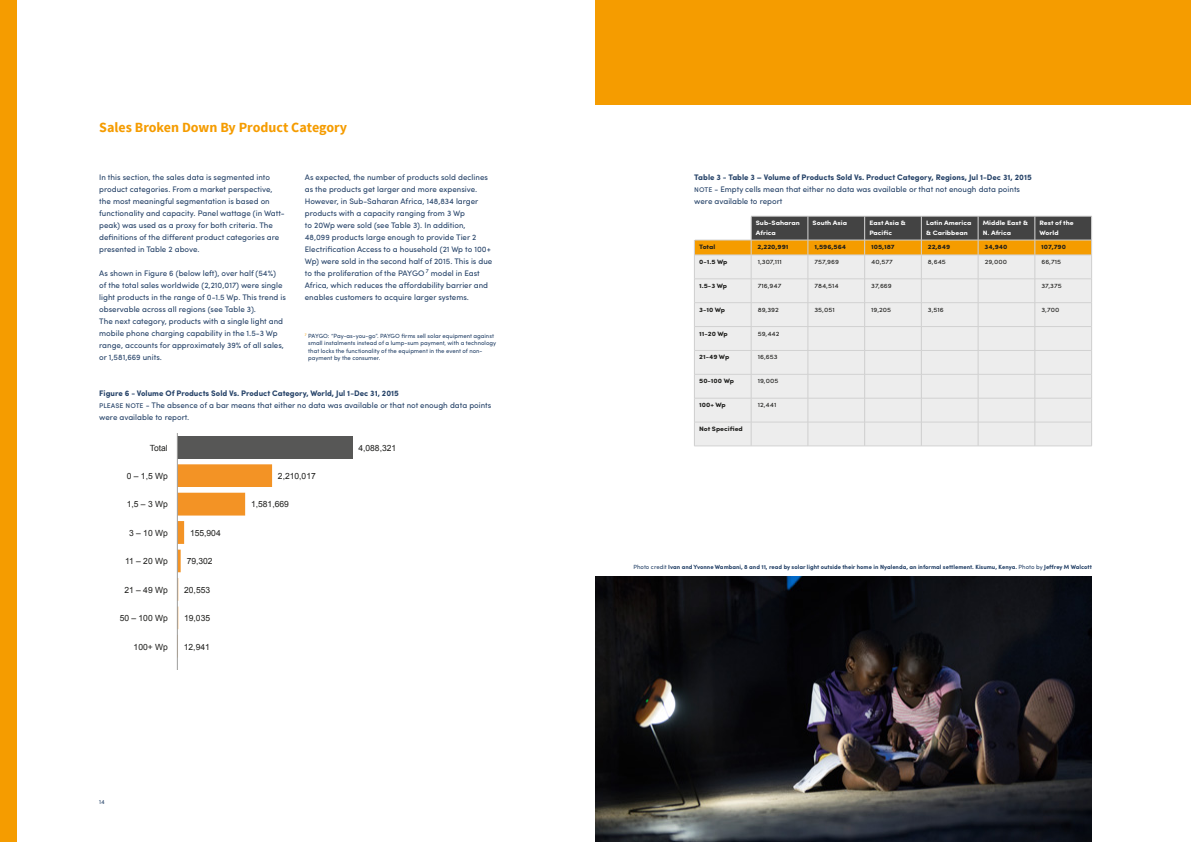
<style>
.page{position:relative;width:1191px;height:842px;background:#fff}
.page>*{position:absolute;margin:0;border:0;box-sizing:border-box;transform-origin:0 0}
.Subtitle{font:700 14px "Source Sans Pro";color:#f59c00}
.t1{font:8.5px "Arial";color:#1d1d1b}
.Text{font:8px/12px "Sofia Pro";color:#244167}
.Text-2{font:700 8px "Sofia Pro";color:#244167}
.Table_text{font:6.3px "Sofia Pro";color:#1d1d1b;scale:1.12 1}
.Table_text-2{font:700 6.3px "Sofia Pro";color:#1d1d1b;scale:1.12 1}
.Table_text-3{font:700 6.3px/9.5px "Sofia Pro";color:#fff;scale:1.12 1}
.Footnote_text{font:6px/7.2px "Sofia Pro";color:#244167}
.Text-3{font:700 6px "Sofia Pro";color:#244167}
.s1{font-weight:400}
</style>
<div class="page">
<div style="left:0;top:0;width:17px;height:842px;background:#f59c00"></div>
<div style="left:595px;top:0;width:596px;height:105px;background:#f59c00"></div>
<div style="left:177px;top:436px;width:175px;height:23px;background:#575756"></div>
<svg style="left:178px;top:464px;width:94px;height:165px"></svg>
<hr style="left:177px;top:433px;width:1px;height:237px;background:#9d9d9c">
<hr style="left:694px;top:446px;width:57px;height:1px;background:#d0d0d0">
<hr style="left:751px;top:446px;width:57px;height:1px;background:#d0d0d0">
<hr style="left:808px;top:446px;width:56px;height:1px;background:#d0d0d0">
<hr style="left:864px;top:446px;width:57px;height:1px;background:#d0d0d0">
<hr style="left:921px;top:446px;width:57px;height:1px;background:#d0d0d0">
<hr style="left:978px;top:446px;width:56px;height:1px;background:#d0d0d0">
<hr style="left:1034px;top:446px;width:57px;height:1px;background:#d0d0d0">
<svg style="left:694px;top:216px;width:398px;height:230px;background:#ddd8cf"></svg>
<img style="left:595px;top:576px;width:496px;height:266px">
<p class="Subtitle" style="left:99px;top:118px;width:249px">Sales Broken Down By Product Category</p>
<p class="Text" style="left:99px;top:171px;width:187px">In this section, the sales data is segmented into product categories. From a market perspective, the most meaningful segmentation is based on functionality and capacity. Panel wattage (in Watt&shy;peak) was used as a proxy for both criteria. The definitions of the different product categories are presented in Table 2 above.</p>
<p class="Text" style="left:99px;top:267px;width:188px">As shown in Figure 6 (below left), over half (54%)<br>of the total sales worldwide (2,210,017) were single light products in the range of 0-1.5 Wp. This trend is observable across all regions (see Table 3).</p>
<p class="Text" style="left:99px;top:315px;width:186px">The next category, products with a single light and mobile phone charging capability in the 1.5-3 Wp range, accounts for approximately 39% of all sales, or 1,581,669 units.</p>
<p class="Text-2" style="left:99px;top:387px;width:301px">Figure 6 - Volume Of Products Sold Vs. Product Category, World, Jul 1-Dec 31, 2015</p>
<p class="Text" style="left:99px;top:399px;width:394px">please note - The absence of a bar means that either no data was available or that not enough data points were available to report.</p>
<p class="Text" style="left:305px;top:171px;width:189px">As expected, the number of products sold declines as the products get larger and more expensive.<br>However, in Sub-Saharan Africa, 148,834 larger products with a capacity ranging from 3 Wp<br>to 20Wp were sold (see Table 3). In addition, 48,099 products large enough to provide Tier 2<br>Electrification Access to a household (21 Wp to 100+ Wp) were sold in the second half of 2015. This is due to the proliferation of the PAYGO <sup>7</sup> model in East Africa, which reduces the affordability barrier and enables customers to acquire larger systems.</p>
<p class="Footnote_text" style="left:308px;top:332px;width:189px;text-indent:-3px"><sup>7</sup> PAYGO: “Pay-as-you-go”. PAYGO firms sell solar equipment against small instalments instead of a lump-sum payment, with a technology that locks the functionality of the equipment in the event of non&shy;payment by the consumer.</p>
<p class="t1" style="left:150px;top:442px;width:19px">Total</p>
<p class="t1" style="left:358px;top:442px;width:39px">4,088,321</p>
<p class="t1" style="left:127px;top:470px;width:43px">0 – 1,5 Wp</p>
<p class="t1" style="left:278px;top:470px;width:39px">2,210,017</p>
<p class="t1" style="left:127px;top:499px;width:43px">1,5 – 3 Wp</p>
<p class="t1" style="left:251px;top:499px;width:39px">1,581,669</p>
<p class="t1" style="left:129px;top:527px;width:40px">3 – 10 Wp</p>
<p class="t1" style="left:190px;top:527px;width:32px">155,904</p>
<p class="t1" style="left:125px;top:556px;width:44px">11 – 20 Wp</p>
<p class="t1" style="left:187px;top:556px;width:27px">79,302</p>
<p class="t1" style="left:124px;top:584px;width:45px">21 – 49 Wp</p>
<p class="t1" style="left:184px;top:584px;width:27px">20,553</p>
<p class="t1" style="left:120px;top:613px;width:50px">50 – 100 Wp</p>
<p class="t1" style="left:184px;top:613px;width:27px">19,035</p>
<p class="t1" style="left:134px;top:641px;width:36px">100+ Wp</p>
<p class="t1" style="left:184px;top:641px;width:27px">12,941</p>
<p class="Footnote_text" style="left:99px;top:798px;width:7px">14</p>
<p class="Text-2" style="left:694px;top:171px;width:339px">Table 3 - Table 3 – Volume of Products Sold Vs. Product Category, Regions, Jul 1-Dec 31, 2015</p>
<p class="Text" style="left:694px;top:183px;width:327px">note - Empty cells mean that either no data was available or that not enough data points were available to report</p>
<p class="Table_text-3" style="left:756px;top:218px;width:41px">Sub-Saharan<br>Africa</p>
<p class="Table_text-3" style="left:812px;top:218px;width:32px">South Asia</p>
<p class="Table_text-3" style="left:869px;top:218px;width:34px">East Asia &amp;<br>Pacific</p>
<p class="Table_text-3" style="left:926px;top:218px;width:42px">Latin America &amp; Caribbean</p>
<p class="Table_text-3" style="left:982px;top:218px;width:42px">Middle East &amp;<br>N. Africa</p>
<p class="Table_text-3" style="left:1039px;top:218px;width:32px">Rest of the<br>World</p>
<p class="Table_text-2" style="left:699px;top:242px;width:16px">Total</p>
<p class="Table_text-2" style="left:757px;top:242px;width:29px">2,220,991</p>
<p class="Table_text-2" style="left:814px;top:242px;width:30px">1,596,564</p>
<p class="Table_text-2" style="left:871px;top:242px;width:23px">105,187</p>
<p class="Table_text-2" style="left:927px;top:242px;width:21px">22,849</p>
<p class="Table_text-2" style="left:984px;top:242px;width:22px">34,940</p>
<p class="Table_text-2" style="left:1041px;top:242px;width:24px">107,790</p>
<p class="Table_text-2" style="left:699px;top:257px;width:27px">0-1.5 Wp</p>
<p class="Table_text" style="left:757px;top:257px;width:23px">1,307,111</p>
<p class="Table_text" style="left:814px;top:257px;width:23px">757,969</p>
<p class="Table_text" style="left:871px;top:257px;width:21px">40,577</p>
<p class="Table_text" style="left:928px;top:257px;width:17px">8,645</p>
<p class="Table_text" style="left:984px;top:257px;width:21px">29,000</p>
<p class="Table_text" style="left:1041px;top:257px;width:19px">66,715</p>
<p class="Table_text-2" style="left:699px;top:281px;width:26px">1.5-3 Wp</p>
<p class="Table_text" style="left:757px;top:281px;width:23px">716,947</p>
<p class="Table_text" style="left:814px;top:281px;width:23px">784,514</p>
<p class="Table_text" style="left:871px;top:281px;width:20px">37,669</p>
<p class="Table_text" style="left:1041px;top:281px;width:20px">37,375</p>
<p class="Table_text-2" style="left:699px;top:305px;width:25px">3-10 Wp</p>
<p class="Table_text" style="left:757px;top:305px;width:20px">89,392</p>
<p class="Table_text" style="left:814px;top:305px;width:20px">35,051</p>
<p class="Table_text" style="left:871px;top:305px;width:19px">19,205</p>
<p class="Table_text" style="left:928px;top:305px;width:16px">3,516</p>
<p class="Table_text" style="left:1041px;top:305px;width:18px">3,700</p>
<p class="Table_text-2" style="left:699px;top:328px;width:27px">11-20 Wp</p>
<p class="Table_text" style="left:757px;top:329px;width:21px">59,442</p>
<p class="Table_text-2" style="left:699px;top:352px;width:28px">21-49 Wp</p>
<p class="Table_text" style="left:757px;top:352px;width:19px">16,653</p>
<p class="Table_text-2" style="left:699px;top:376px;width:33px">50-100 Wp</p>
<p class="Table_text" style="left:757px;top:376px;width:20px">19,005</p>
<p class="Table_text-2" style="left:699px;top:400px;width:25px">100+ Wp</p>
<p class="Table_text" style="left:757px;top:400px;width:18px">12,441</p>
<p class="Table_text-2" style="left:699px;top:424px;width:41px">Not Specified</p>
<p class="Text-3" style="left:633px;top:562px;width:460px"><span class="s1">Photo credit</span> Ivan and Yvonne Wambani, 8 and 11, read by solar light outside their home in Nyalenda, an informal settlement. Kisumu, Kenya. <span class="s1">Photo by</span> Jeffrey M Walcott</p>
</div>
